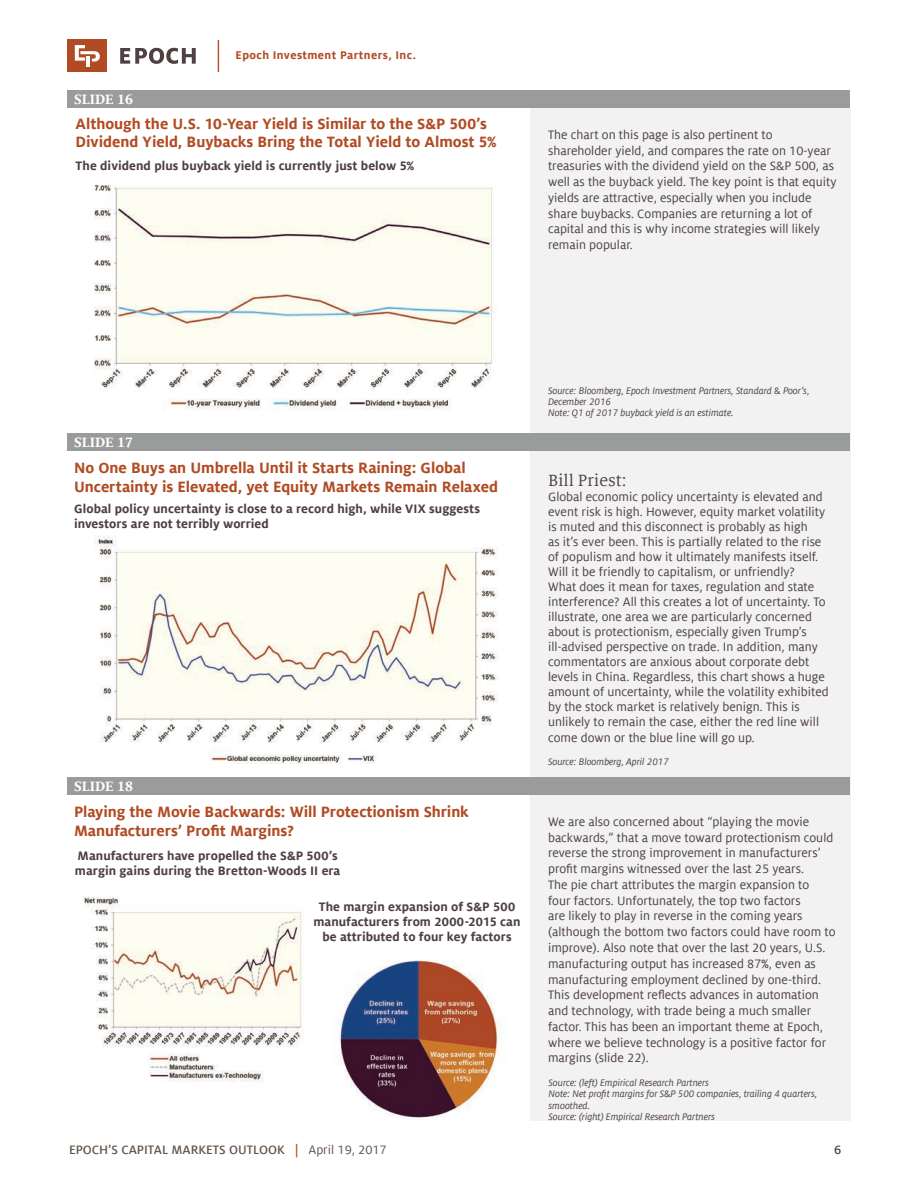
<style>
.page{position:relative;width:918px;height:1188px;background:#fff}
.page>*{position:absolute;margin:0;border:0;box-sizing:border-box;transform-origin:0 0}
.t1{font:18px "Milo Serif Offc Pro";color:#4f4042}
.t2{font:700 16.5px/18.8px "Milo Offc Pro";letter-spacing:-.005em;color:#b14b23}
.t3{font:700 15px "Milo Serif Offc Pro";color:#fff}
.t4{font:13.5px/15.8px "Milo Offc Pro";color:#4f4042}
.t5{font:700 13.5px/15px "Milo Offc Pro";letter-spacing:.005em;color:#4f4042}
.t6{font:500 13.5px "Milo Sc Offc Pro";color:#615349}
.t7{font:500 13.5px "Milo Sc Offc Pro";color:#4f4042}
.t8{font:700 12.3px "Milo Offc Pro";letter-spacing:.035em;color:#b14b23}
.t9{font:italic 10.5px/11.2px "Milo Offc Pro";letter-spacing:-.005em;color:#4f4042}
.s1{font-style:normal}
.s2{color:#b14b23}
.s3{font-family:"Milo Offc Pro";font-weight:400}
</style>
<div class="page">
<div style="left:530px;top:108px;width:320px;height:1012px;background:#f1f2f1"></div>
<svg style="left:120px;top:48px;width:76px;height:16px"></svg>
<div style="left:67px;top:39px;width:40px;height:33px;background:#b14b23"></div>
<svg style="left:75px;top:45px;width:25px;height:17px"></svg>
<hr style="left:86px;top:56px;width:4px;height:11px;background:#fff">
<hr style="left:218px;top:40px;width:1px;height:32px;background:#b14b23">
<div style="left:68px;top:777px;width:782px;height:18px;background:#9a9b9b"></div>
<div style="left:68px;top:434px;width:782px;height:18px;background:#9a9b9b"></div>
<div style="left:68px;top:90px;width:782px;height:18px;background:#9a9b9b"></div>
<img style="left:84px;top:897px;width:416px;height:221px">
<img style="left:94px;top:535px;width:404px;height:229px">
<img style="left:94px;top:184px;width:401px;height:226px">
<p class="t3" style="left:74px;top:90px;width:60px">SLIDE 16</p>
<p class="t8" style="left:236px;top:48px;width:182px">Epoch Investment Partners, Inc.</p>
<p class="t2" style="left:76px;top:114px;width:422px">Although the U.S. 10-Year Yield is Similar to the S&amp;P 500’s<br>Dividend Yield, Buybacks Bring the Total Yield to Almost 5%</p>
<p class="t5" style="left:76px;top:158px;width:340px">The dividend plus buyback yield is currently just below 5%</p>
<p class="t4" style="left:548px;top:127px;width:290px">The chart on this page is also pertinent to shareholder yield, and compares the rate on 10-year treasuries with the dividend yield on the S&amp;P 500, as well as the buyback yield. The key point is that equity yields are attractive, especially when you include share buybacks. Companies are returning a lot of capital and this is why income strategies will likely remain popular.</p>
<p class="t3" style="left:74px;top:434px;width:60px">SLIDE 17</p>
<p class="t2" style="left:74px;top:458px;width:426px">No One Buys an Umbrella Until it Starts Raining: Global<br>Uncertainty is Elevated, yet Equity Markets Remain Relaxed</p>
<p class="t5" style="left:74px;top:501px;width:407px">Global policy uncertainty is close to a record high, while VIX suggests investors are not terribly worried</p>
<p class="t3" style="left:74px;top:777px;width:60px">SLIDE 18</p>
<p class="t2" style="left:74px;top:803px;width:396px">Playing the Movie Backwards: Will Protectionism Shrink<br>Manufacturers’ Profit Margins?</p>
<p class="t5" style="left:75px;top:848px;width:267px">Manufacturers have propelled the S&amp;P 500’s margin gains during the Bretton-Woods II era</p>
<p class="t5" style="left:313px;top:900px;width:209px;text-align:center">The margin expansion of S&amp;P 500 manufacturers from 2000-2015 can be attributed to four key factors</p>
<p class="t9" style="left:548px;top:385px;width:263px">Source: Bloomberg, Epoch Investment Partners, Standard <span class="s1">&amp;</span> Poor’s,<br>December 2016<br>Note: Q1 of 2017 buyback yield is an estimate.</p>
<h1 class="t1" style="left:548px;top:470px;width:80px">Bill Priest:</h1>
<p class="t4" style="left:548px;top:489px;width:282px;line-height:15px">Global economic policy uncertainty is elevated and event risk is high. However, equity market volatility is muted and this disconnect is probably as high<br>as it’s ever been. This is partially related to the rise of populism and how it ultimately manifests itself.<br>Will it be friendly to capitalism, or unfriendly?<br>What does it mean for taxes, regulation and state interference? All this creates a lot of uncertainty. To illustrate, one area we are particularly concerned about is protectionism, especially given Trump’s ill-advised perspective on trade. In addition, many commentators are anxious about corporate debt levels in China. Regardless, this chart shows a huge amount of uncertainty, while the volatility exhibited by the stock market is relatively benign. This is unlikely to remain the case, either the red line will come down or the blue line will go up.</p>
<p class="t9" style="left:548px;top:756px;width:122px">Source: Bloomberg, April 2017</p>
<p class="t4" style="left:548px;top:814px;width:289px">We are also concerned about “playing the movie backwards,” that a move toward protectionism could reverse the strong improvement in manufacturers’ profit margins witnessed over the last 25 years.<br>The pie chart attributes the margin expansion to<br>four factors. Unfortunately, the top two factors<br>are likely to play in reverse in the coming years (although the bottom two factors could have room to improve). Also note that over the last 20 years, U.S. manufacturing output has increased 87%, even as manufacturing employment declined by one-third.<br>This development reflects advances in automation and technology, with trade being a much smaller factor. This has been an important theme at Epoch, where we believe technology is a positive factor for margins (slide 22).</p>
<p class="t9" style="left:549px;top:1077px;width:270px">Source: (left) Empirical Research Partners<br>Note: Net profit margins for S<span class="s1">&amp;</span>P 500 companies, trailing 4 quarters, smoothed.<br>Source: (right) Empirical Research Partners</p>
<p class="t6" style="left:69px;top:1142px;width:319px">EPOCH’S CAPITAL MARKETS OUTLOOK <span class="s2">|</span> <span class="s3">April 19, 2017</span></p>
<p class="t7" style="left:834px;top:1142px;width:9px">6</p>
</div>
